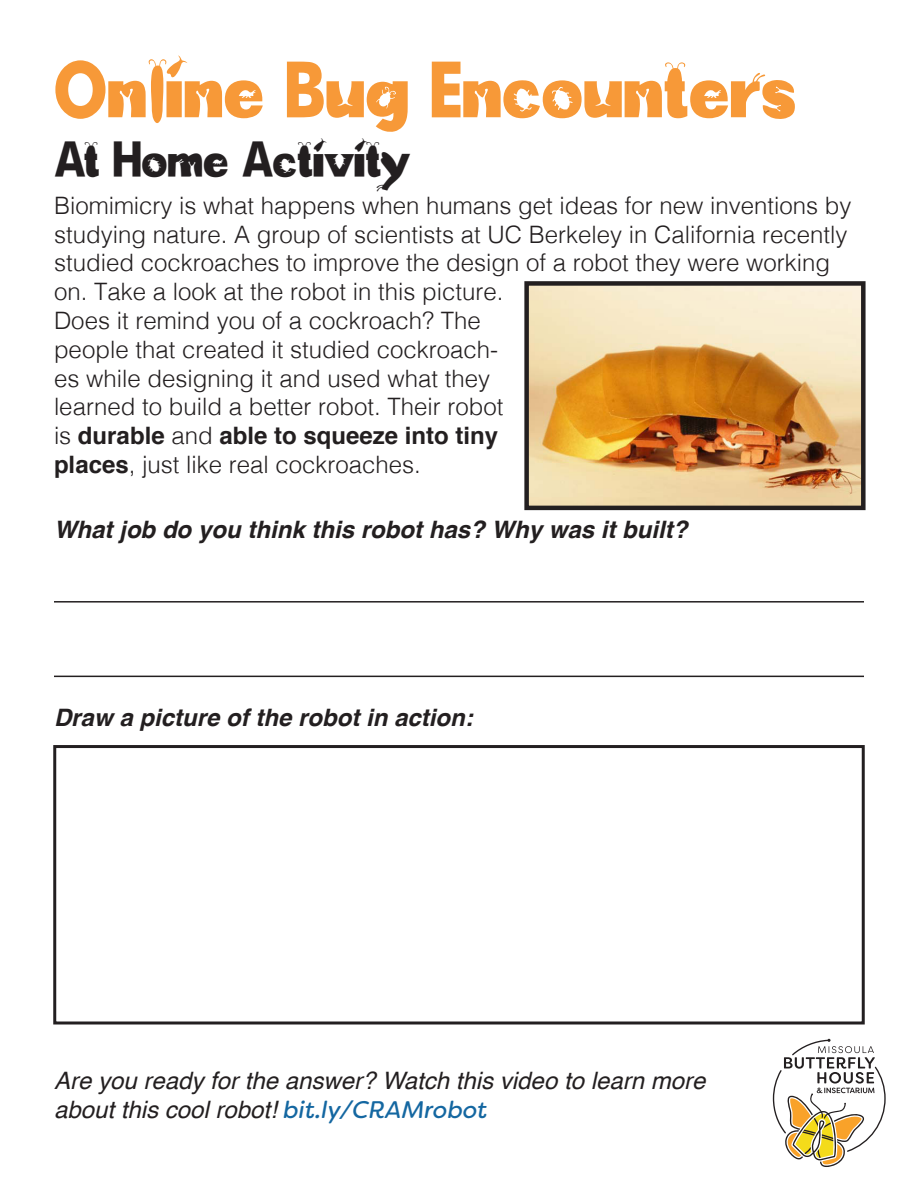
<style>
.page{position:relative;width:918px;height:1188px;background:#fff}
.page>*{position:absolute;margin:0;border:0;box-sizing:border-box;transform-origin:0 0}
.t1{font:72px "abug'slife";color:#f79938}
.t2{font:45px "abug'slife";color:#231f20}
.t3{font:300 24px/28.8px "Helvetica";color:#231f20}
.t4{font:italic 24px/28.8px "Helvetica";color:#231f20}
.t5{font:italic 700 24px "Helvetica";color:#231f20}
.s1{font-weight:700}
.s2{font-family:"Filson Soft";color:#1467a1}
</style>
<div class="page">
<svg style="left:773px;top:1039px;width:113px;height:128px"></svg>
<hr style="left:54px;top:601px;width:810px;height:2px;background:#231f20">
<hr style="left:54px;top:676px;width:810px;height:1px;background:#231f20">
<img style="left:529px;top:286px;width:332px;height:219px">
<div style="left:524px;top:281px;width:342px;height:229px;border:4px solid #231f20"></div>
<div style="left:53px;top:745px;width:812px;height:279px;border:3px solid #231f20"></div>
<p class="t1" style="left:54px;top:55px;width:744px">Online Bug Encounters</p>
<p class="t2" style="left:54px;top:137px;width:359px">At Home Activity</p>
<p class="t3" style="left:54px;top:189px;width:799px">Biomimicry is what happens when humans get ideas for new inventions by studying nature. A group of scientists at UC Berkeley in California recently studied cockroaches to improve the design of a robot they were working on. Take a look at the robot in this picture.<br>Does it remind you of a cockroach? The<br>people that created it studied cockroach-<br>es while designing it and used what they<br>learned to build a better robot. Their robot<br>is <span class="s1">durable</span> and <span class="s1">able to squeeze into tiny<br>places</span>, just like real cockroaches.</p>
<p class="t5" style="left:54px;top:510px;width:635px">What job do you think this robot has? Why was it built?</p>
<p class="t5" style="left:54px;top:698px;width:420px">Draw a picture of the robot in action:</p>
<p class="t4" style="left:54px;top:1067px;width:653px">Are you ready for the answer? Watch this video to learn more about this cool robot! <span class="s2">bit.ly/CRAMrobot</span></p>
</div>
